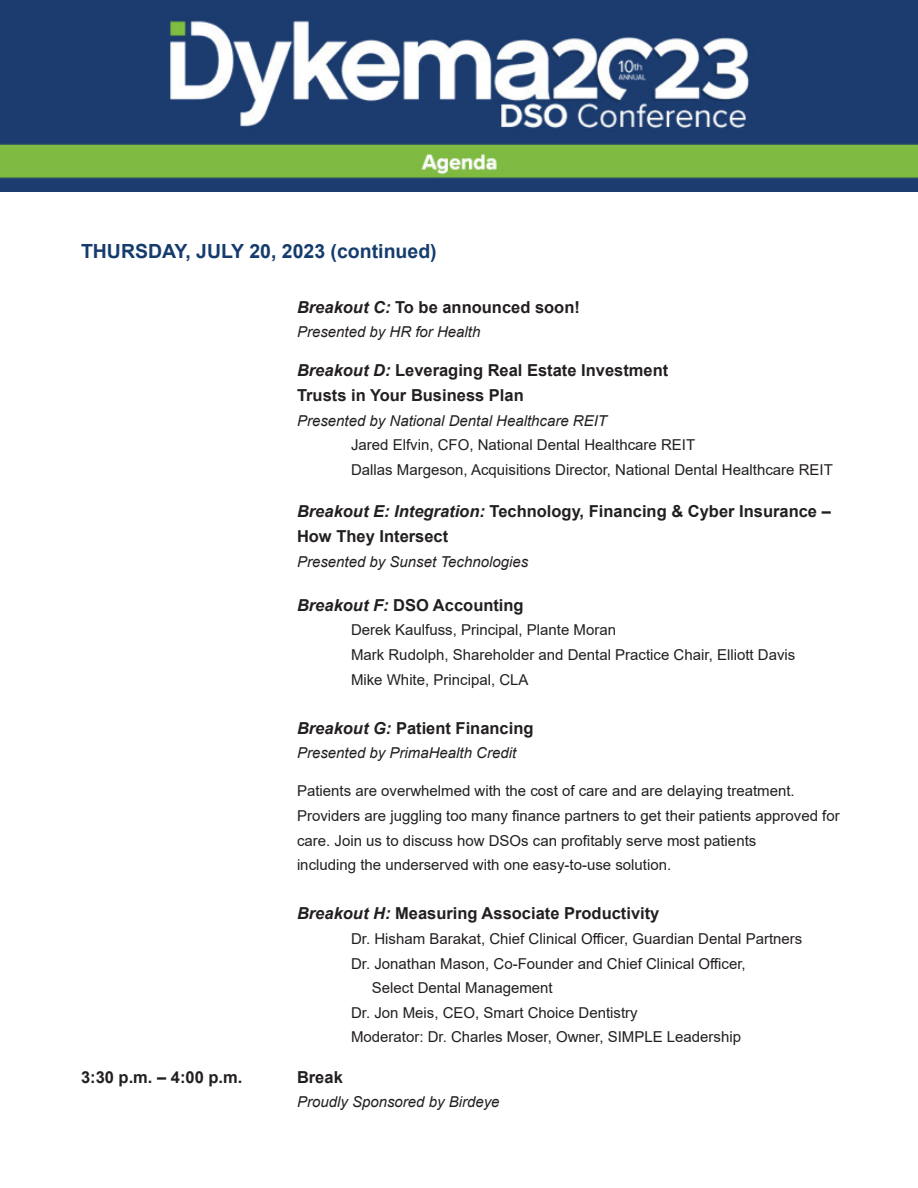
<style>
.page{position:relative;width:918px;height:1188px;background:#fff}
.page>*{position:absolute;margin:0;border:0;box-sizing:border-box;transform-origin:0 0}
.Titles{font:700 19.5px "Arial";color:#163c6d}
.Topics_and_Times{font:700 16.5px/24.6px "Arial";color:#231f20}
.Panel_Descriptions{font:15px/24.6px "Arial";color:#231f20}
.Sponsors{font:italic 15px "Arial";color:#231f20}
.Topics_and_Times-2{font:italic 15px "Arial";color:#231f20}
.s1{font-style:italic}
</style>
<div class="page">
<img style="left:0;top:0;width:918px;height:191px">
<p class="Titles" style="left:81px;top:238px;width:357px">THURSDAY, JULY 20, 2023 (continued)</p>
<p class="Topics_and_Times" style="left:297px;top:295px;width:284px"><span class="s1">Breakout C:</span> To be announced soon!</p>
<p class="Topics_and_Times-2" style="left:297px;top:323px;width:185px">Presented by HR for Health</p>
<p class="Topics_and_Times" style="left:297px;top:359px;width:373px"><span class="s1">Breakout D:</span> Leveraging Real Estate Investment<br>Trusts in Your Business Plan</p>
<p class="Topics_and_Times-2" style="left:297px;top:411px;width:312px">Presented by National Dental Healthcare REIT</p>
<p class="Panel_Descriptions" style="left:351px;top:433px;width:346px">Jared Elfvin, CFO, National Dental Healthcare REIT</p>
<p class="Panel_Descriptions" style="left:351px;top:457px;width:483px">Dallas Margeson, Acquisitions Director, National Dental Healthcare REIT</p>
<p class="Topics_and_Times" style="left:297px;top:500px;width:535px"><span class="s1">Breakout E: Integration:</span> Technology, Financing &amp; Cyber Insurance –<br>How They Intersect</p>
<p class="Sponsors" style="left:297px;top:552px;width:233px">Presented by Sunset Technologies</p>
<p class="Topics_and_Times" style="left:297px;top:593px;width:228px"><span class="s1">Breakout F:</span> DSO Accounting</p>
<p class="Panel_Descriptions" style="left:351px;top:618px;width:267px">Derek Kaulfuss, Principal, Plante Moran</p>
<p class="Panel_Descriptions" style="left:351px;top:642px;width:446px">Mark Rudolph, Shareholder and Dental Practice Chair, Elliott Davis</p>
<p class="Panel_Descriptions" style="left:351px;top:667px;width:179px">Mike White, Principal, CLA</p>
<p class="Topics_and_Times" style="left:297px;top:716px;width:238px"><span class="s1">Breakout G:</span> Patient Financing</p>
<p class="Sponsors" style="left:297px;top:743px;width:221px">Presented by PrimaHealth Credit</p>
<p class="Panel_Descriptions" style="left:297px;top:779px;width:544px">Patients are overwhelmed with the cost of care and are delaying treatment.<br>Providers are juggling too many finance partners to get their patients approved for care. Join us to discuss how DSOs can profitably serve most patients<br>including the underserved with one easy-to-use solution.</p>
<p class="Topics_and_Times" style="left:297px;top:902px;width:364px"><span class="s1">Breakout H:</span> Measuring Associate Productivity</p>
<p class="Panel_Descriptions" style="left:351px;top:926px;width:453px">Dr. Hisham Barakat, Chief Clinical Officer, Guardian Dental Partners</p>
<p class="Panel_Descriptions" style="left:372px;top:951px;width:375px;text-indent:-21px">Dr. Jonathan Mason, Co-Founder and Chief Clinical Officer,<br>Select Dental Management</p>
<p class="Panel_Descriptions" style="left:351px;top:1000px;width:288px">Dr. Jon Meis, CEO, Smart Choice Dentistry</p>
<p class="Panel_Descriptions" style="left:351px;top:1025px;width:392px">Moderator: Dr. Charles Moser, Owner, SIMPLE Leadership</p>
<p class="Topics_and_Times" style="left:81px;top:1065px;width:163px">3:30 p.m. – 4:00 p.m.</p>
<p class="Topics_and_Times" style="left:297px;top:1065px;width:47px">Break</p>
<p class="Sponsors" style="left:297px;top:1092px;width:204px">Proudly Sponsored by Birdeye</p>
</div>
